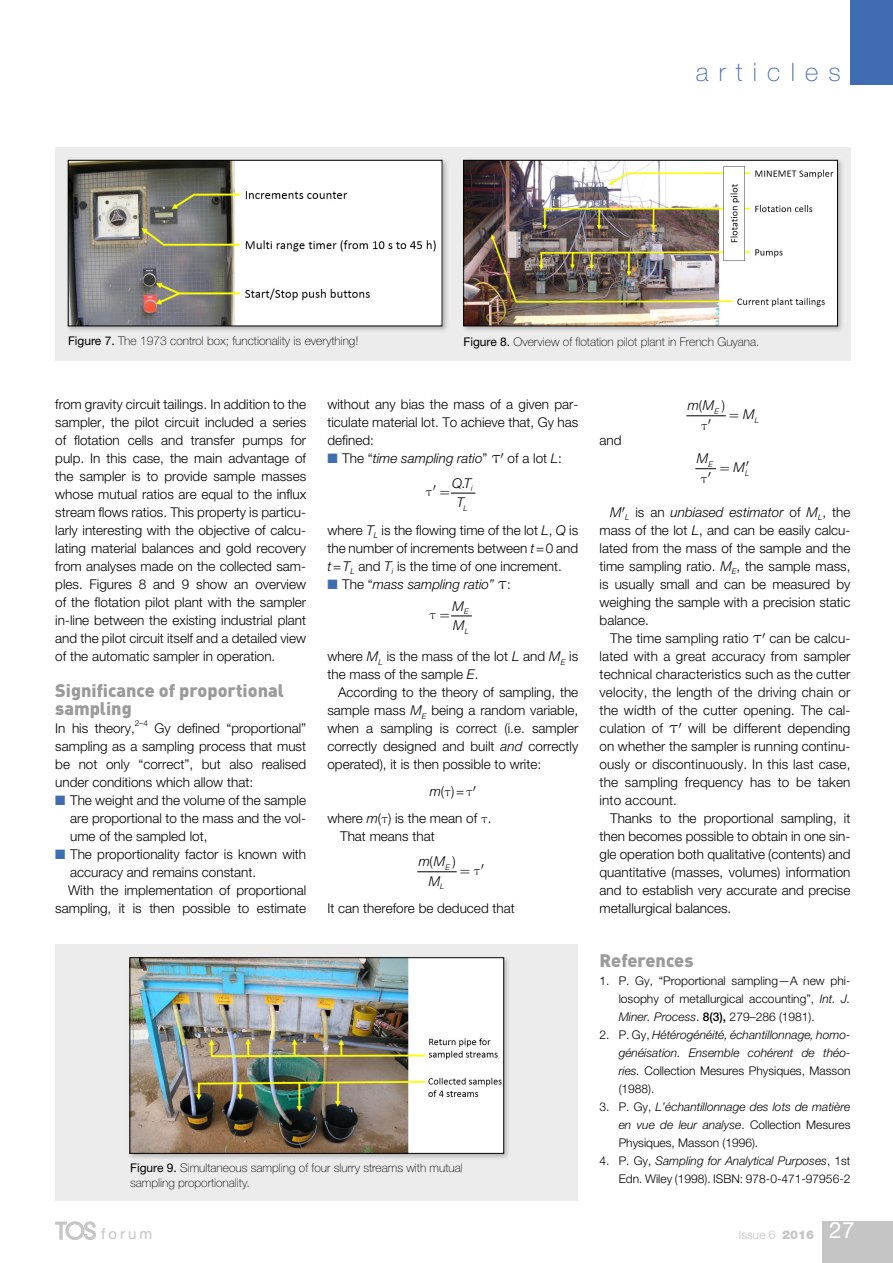
<style>
.page{position:relative;width:893px;height:1263px;background:#fff}
.page>*{position:absolute;margin:0;border:0;box-sizing:border-box;transform-origin:0 0}
.t1{font:100 25.5px "Helvetica Neue LT Std";letter-spacing:.4em;color:#406cb1}
.t2{font:900 18px/18px "DINOT";color:#9c9b9b}
.t3{font:15px "Helvetica Neue LT Std";letter-spacing:.2em;color:#c5c5c5}
.t4{font:300 13.5px/18px "Helvetica Neue";color:#000;text-align:justify}
.t5{font:italic 300 13.5px/19.4px "Helvetica Neue";color:#000;text-align:center}
.t6{font:italic 300 12px/18px "Helvetica Neue";color:#000;text-align:justify}
.t7{font:300 12px/18px "Helvetica Neue";color:#000;text-align:justify}
.t8{font:100 12px/15px "Helvetica Neue LT Std";color:#000}
.t9{font:300 12px "Helvetica Neue";color:#c5c5c5}
.t10{font:300 8.1px "Helvetica Neue";color:#000}
.t11{font:italic 300 7.8px "Helvetica Neue";color:#000}
.s1{font-weight:400}
.s2{color:#406cb1}
.s3{font-style:normal}
.s4{font-style:italic}
.s5{font-weight:500}
.s6{font-family:"DIN Neuzeit Grotesk Std";font-weight:300;font-size:22.5px}
.s7{font-family:"Helvetica Neue LT Std";font-weight:900}
.s8{font-family:"Helvetica Neue LT Std";font-weight:400;font-size:22.5px;color:#fff}
</style>
<div class="page">
<div style="left:822px;top:1221px;width:71px;height:42px;background:#c5c5c5"></div>
<div style="left:850px;top:0;width:43px;height:85px;background:#406cb1"></div>
<svg style="left:55px;top:1221px;width:41px;height:19px"></svg>
<hr style="left:418px;top:871px;width:38px;height:1px;background:#000">
<hr style="left:687px;top:415px;width:38px;height:1px;background:#000">
<div style="left:55px;top:147px;width:795px;height:213px;background:#ececec"></div>
<div style="left:461px;top:158px;width:383px;height:175px;background:#000;opacity:.25"></div>
<img style="left:465px;top:162px;width:371px;height:162px">
<div style="left:463px;top:160px;width:375px;height:166px;border:1px solid #000"></div>
<div style="left:65px;top:158px;width:384px;height:175px;background:#000;opacity:.25"></div>
<img style="left:70px;top:162px;width:370px;height:162px">
<div style="left:68px;top:160px;width:374px;height:166px;border:1px solid #000"></div>
<div style="left:55px;top:945px;width:523px;height:256px;background:#ececec"></div>
<div style="left:127px;top:955px;width:384px;height:205px;background:#000;opacity:.25"></div>
<img style="left:132px;top:959px;width:370px;height:192px">
<div style="left:130px;top:957px;width:374px;height:196px;border:1px solid #000"></div>
<svg style="left:451px;top:615px;width:20px;height:2px"></svg>
<svg style="left:451px;top:492px;width:24px;height:2px"></svg>
<svg style="left:696px;top:468px;width:21px;height:2px"></svg>
<h1 class="t1" style="left:696px;top:57px;width:147px">articles</h1>
<p class="t8" style="left:68px;top:334px;width:292px"><span class="s1">Figure 7.</span> The 1973 control box; functionality is everything!</p>
<p class="t8" style="left:463px;top:334px;width:297px"><span class="s1">Figure 8.</span> Overview of flotation pilot plant in French Guyana.</p>
<p class="t4" style="left:55px;top:395px;width:252px">from gravity circuit tailings. In addition to the sampler, the pilot circuit included a series of flotation cells and transfer pumps for pulp. In this case, the main advantage of the sampler is to provide sample masses whose mutual ratios are equal to the influx stream flows ratios. This property is particu&shy;larly interesting with the objective of calcu&shy;lating material balances and gold recovery from analyses made on the collected sam&shy;ples. Figures 8 and 9 show an overview of the flotation pilot plant with the sampler in-line between the existing industrial plant and the pilot circuit itself and a detailed view of the automatic sampler in operation.</p>
<h2 class="t2" style="left:55px;top:681px;width:230px">Significance of proportional sampling</h2>
<p class="t4" style="left:55px;top:719px;width:81px">In his theory,</p>
<p class="t10" style="left:135px;top:718px;width:15px">2–4</p>
<p class="t4" style="left:55px;top:719px;width:252px;text-indent:99px">Gy defined “proportional” sampling as a sampling process that must be not only “correct”, but also realised under conditions which allow that:</p>
<p class="t4" style="left:70px;top:791px;width:237px;text-indent:-15px"><span class="s2">■</span> The weight and the volume of the sample are proportional to the mass and the vol&shy;ume of the sampled lot,</p>
<p class="t4" style="left:55px;top:845px;width:252px"><span class="s2">■</span> The proportionality factor is known with</p>
<p class="t4" style="left:70px;top:863px;width:188px">accuracy and remains constant.</p>
<p class="t4" style="left:68px;top:881px;width:240px">With the implementation of proportional</p>
<p class="t4" style="left:55px;top:899px;width:252px">sampling, it is then possible to estimate</p>
<p class="t4" style="left:327px;top:395px;width:252px">without any bias the mass of a given par&shy;ticulate material lot. To achieve that, Gy has defined:</p>
<p class="t5" style="left:327px;top:448px;width:236px"><span class="s2">■</span> <span class="s3">The “</span>time sampling ratio<span class="s3">”</span> ▼ <span class="s3">of a lot</span> L<span class="s3">:</span></p>
<p class="t4" style="left:462px;top:474px;width:12px">. <sub>i</sub></p>
<p class="t11" style="left:464px;top:503px;width:6px">L</p>
<p class="t5" style="left:452px;top:473px;width:21px">QT<br>T</p>
<p class="t4" style="left:327px;top:521px;width:252px">where <span class="s4">T</span><sub>L</sub> is the flowing time of the lot <span class="s4">L</span>, <span class="s4">Q</span> is the number of increments between <span class="s4">t</span>=0 and <span class="s4">t</span>=<span class="s4">T</span><sub>L</sub> and <span class="s4">T</span><sub>i</sub> is the time of one increment.</p>
<p class="t5" style="left:327px;top:574px;width:185px"><span class="s2">■</span> <span class="s3">The “</span>mass sampling ratio” ▼<span class="s3">:</span></p>
<p class="t11" style="left:429px;top:607px;width:41px">▼ E</p>
<p class="t11" style="left:465px;top:626px;width:6px">L</p>
<p class="t5" style="left:453px;top:596px;width:14px;text-align:left">M<br>M</p>
<p class="t4" style="left:327px;top:647px;width:252px">where <span class="s4">M</span><sub>L</sub> is the mass of the lot <span class="s4">L</span> and <span class="s4">M</span><sub>E</sub> is the mass of the sample <span class="s4">E</span>.</p>
<p class="t4" style="left:327px;top:683px;width:252px;text-indent:11px">According to the theory of sampling, the sample mass <span class="s4">M</span><sub>E</sub> being a random variable, when a sampling is correct (i.e. sampler correctly designed and built <span class="s4">and</span> correctly operated), it is then possible to write:</p>
<p class="t4" style="left:327px;top:777px;width:166px;line-height:27px;text-indent:102px"><span class="s4">m</span>(▼)=▼ where <span class="s4">m</span>(▼) is the mean of ▼.</p>
<p class="t4" style="left:340px;top:827px;width:96px">That means that</p>
<p class="t4" style="left:430px;top:852px;width:5px">(</p>
<p class="t5" style="left:419px;top:852px;width:38px">m M <span class="s3">)</span><sub>E</sub></p>
<p class="t11" style="left:440px;top:882px;width:6px">L</p>
<p class="t5" style="left:429px;top:871px;width:13px">M</p>
<p class="t4" style="left:327px;top:899px;width:189px">It can therefore be deduced that</p>
<p class="t8" style="left:130px;top:1160px;width:334px"><span class="s1">Figure 9.</span> Simultaneous sampling of four slurry streams with mutual sampling proportionality.</p>
<p class="t4" style="left:600px;top:431px;width:24px">and</p>
<p class="t5" style="left:688px;top:396px;width:38px">m M <span class="s3">)</span><sub>E</sub></p>
<p class="t4" style="left:699px;top:396px;width:5px">(</p>
<p class="t5" style="left:743px;top:404px;width:13px">M</p>
<p class="t11" style="left:755px;top:415px;width:6px">L</p>
<p class="t5" style="left:697px;top:449px;width:13px">M</p>
<p class="t11" style="left:708px;top:460px;width:6px">E</p>
<p class="t5" style="left:733px;top:457px;width:13px">M</p>
<p class="t4" style="left:600px;top:503px;width:252px;text-indent:11px"><span class="s4">M</span> <sub>L</sub> is an <span class="s4">unbiased estimator</span> of <span class="s4">M</span><sub>L</sub>, the mass of the lot <span class="s4">L</span>, and can be easily calcu&shy;lated from the mass of the sample and the time sampling ratio. <span class="s4">M</span><sub>E</sub>, the sample mass, is usually small and can be measured by weighing the sample with a precision static balance.</p>
<p class="t4" style="left:600px;top:629px;width:252px;text-indent:11px">The time sampling ratio ▼ can be calcu&shy;lated with a great accuracy from sampler technical characteristics such as the cutter velocity, the length of the driving chain or the width of the cutter opening. The cal&shy;culation of ▼ will be different depending on whether the sampler is running continu&shy;ously or discontinuously. In this last case, the sampling frequency has to be taken into account.</p>
<p class="t4" style="left:600px;top:809px;width:252px;text-indent:11px">Thanks to the proportional sampling, it then becomes possible to obtain in one sin&shy;gle operation both qualitative (contents) and quantitative (masses, volumes) information and to establish very accurate and precise metallurgical balances.</p>
<h2 class="t2" style="left:600px;top:951px;width:95px">References</h2>
<p class="t7" style="left:619px;top:972px;width:233px;text-indent:-19px">1. P. Gy, “Proportional sampling—A new phi&shy;losophy of metallurgical accounting”, <span class="s4">Int. J.<br>Miner. Process</span>. <span class="s5">8(3),</span> 279–286 (1981).</p>
<p class="t6" style="left:619px;top:1026px;width:233px;text-indent:-19px"><span class="s3">2. P. Gy,</span> Hétérogénéité, échantillonnage, homo&shy;généisation. Ensemble cohérent de théo&shy;ries. <span class="s3">Collection Mesures Physiques, Masson (1988).</span></p>
<p class="t6" style="left:619px;top:1098px;width:233px;text-indent:-19px"><span class="s3">3. P. Gy,</span> L’échantillonnage des lots de matière en vue de leur analyse<span class="s3">. Collection Mesures Physiques, Masson (1996).</span></p>
<p class="t7" style="left:600px;top:1152px;width:252px;text-align:right">4. P. Gy, <span class="s4">Sampling for Analytical Purposes</span>, 1st<br>Edn. Wiley (1998). ISBN: 978-0-471-97956-2</p>
<p class="t11" style="left:745px;top:468px;width:6px">L</p>
<p class="t3" style="left:55px;top:1225px;width:99px"><span class="s6">TOS</span> forum</p>
<p class="t9" style="left:739px;top:1228px;width:118px">Issue 6 <span class="s7">2016</span> <span class="s8">27</span></p>
</div>
